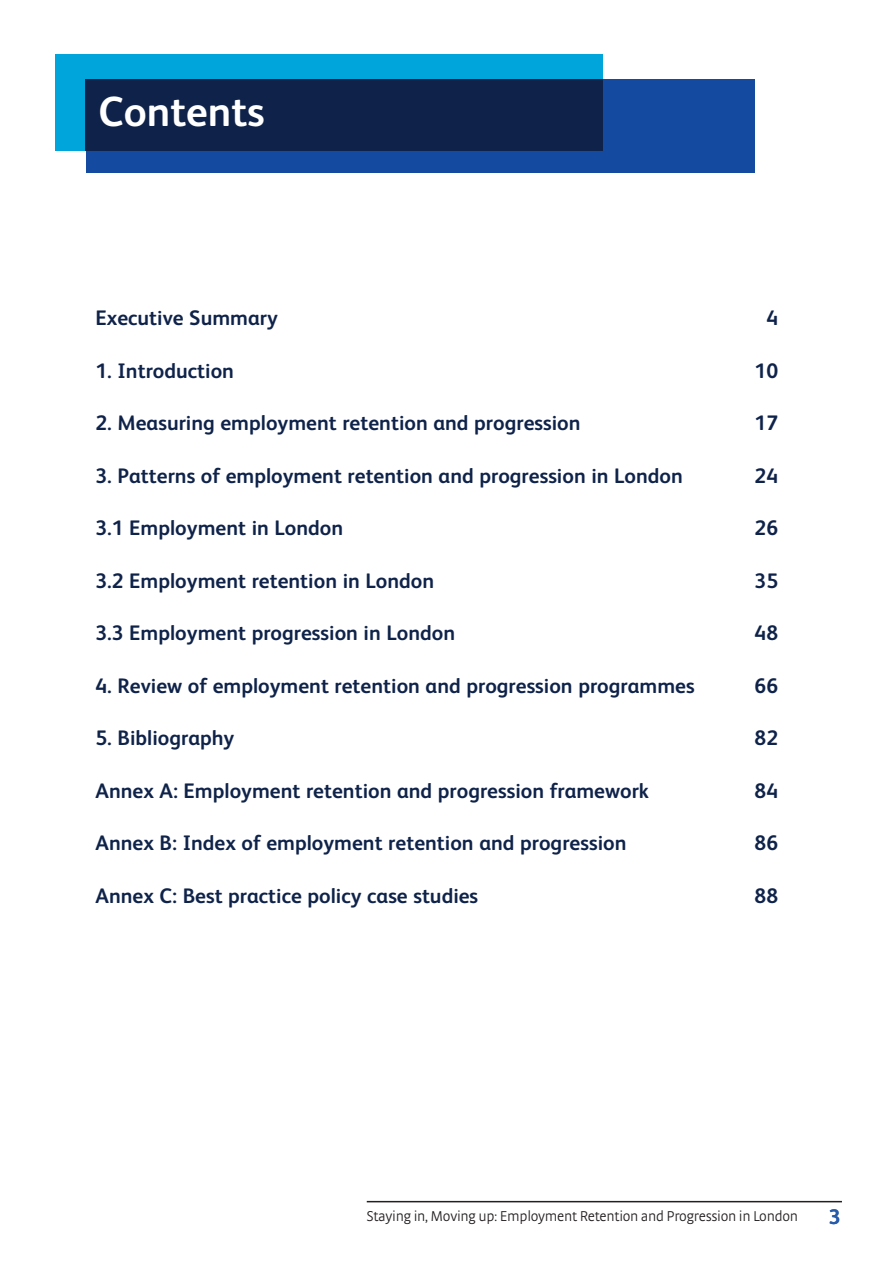
<style>
.page{position:relative;width:893px;height:1263px;background:#fff}
.page>*{position:absolute;margin:0;border:0;box-sizing:border-box;transform-origin:0 0}
.t1{font:700 42px "FS Albert";color:#fff}
.t2{font:700 21px "FS Albert";color:#0f234a}
.t3{font:700 21px "FS Albert";color:#275caa}
.t4{font:300 15px "Strada";letter-spacing:-.02em;color:#231f20}
</style>
<div class="page">
<hr style="left:367px;top:1201px;width:475px;height:1px;background:#231f20">
<div style="left:55px;top:54px;width:548px;height:97px;background:#00a6db"></div>
<div style="left:86px;top:79px;width:668px;height:94px;background:#144aa0"></div>
<div style="left:86px;top:79px;width:517px;height:72px;background:#0f234a"></div>
<h1 class="t1" style="left:99px;top:83px;width:168px">Contents</h1>
<p class="t2" style="left:96px;top:304px;width:184px">Executive Summary</p>
<p class="t2" style="left:766px;top:304px;width:13px">4</p>
<p class="t2" style="left:96px;top:356px;width:140px">1. Introduction</p>
<p class="t2" style="left:755px;top:356px;width:25px">10</p>
<p class="t2" style="left:96px;top:409px;width:486px">2. Measuring employment retention and progression</p>
<p class="t2" style="left:755px;top:409px;width:25px">17</p>
<p class="t2" style="left:96px;top:461px;width:589px">3. Patterns of employment retention and progression in London</p>
<p class="t2" style="left:755px;top:461px;width:25px">24</p>
<p class="t2" style="left:96px;top:514px;width:249px">3.1 Employment in London</p>
<p class="t2" style="left:755px;top:514px;width:25px">26</p>
<p class="t2" style="left:96px;top:566px;width:340px">3.2 Employment retention in London</p>
<p class="t2" style="left:755px;top:566px;width:25px">35</p>
<p class="t2" style="left:96px;top:619px;width:361px">3.3 Employment progression in London</p>
<p class="t2" style="left:755px;top:619px;width:25px">48</p>
<p class="t2" style="left:96px;top:671px;width:601px">4. Review of employment retention and progression programmes</p>
<p class="t2" style="left:755px;top:671px;width:25px">66</p>
<p class="t2" style="left:96px;top:724px;width:140px">5. Bibliography</p>
<p class="t2" style="left:755px;top:724px;width:25px">82</p>
<p class="t2" style="left:96px;top:776px;width:555px">Annex A: Employment retention and progression framework</p>
<p class="t2" style="left:755px;top:776px;width:25px">84</p>
<p class="t2" style="left:96px;top:829px;width:532px">Annex B: Index of employment retention and progression</p>
<p class="t2" style="left:755px;top:829px;width:25px">86</p>
<p class="t2" style="left:96px;top:881px;width:384px">Annex C: Best practice policy case studies</p>
<p class="t2" style="left:755px;top:881px;width:25px">88</p>
<p class="t4" style="left:366px;top:1208px;width:433px">Staying in, Moving up: Employment Retention and Progression in London</p>
<p class="t3" style="left:829px;top:1202px;width:13px">3</p>
</div>
